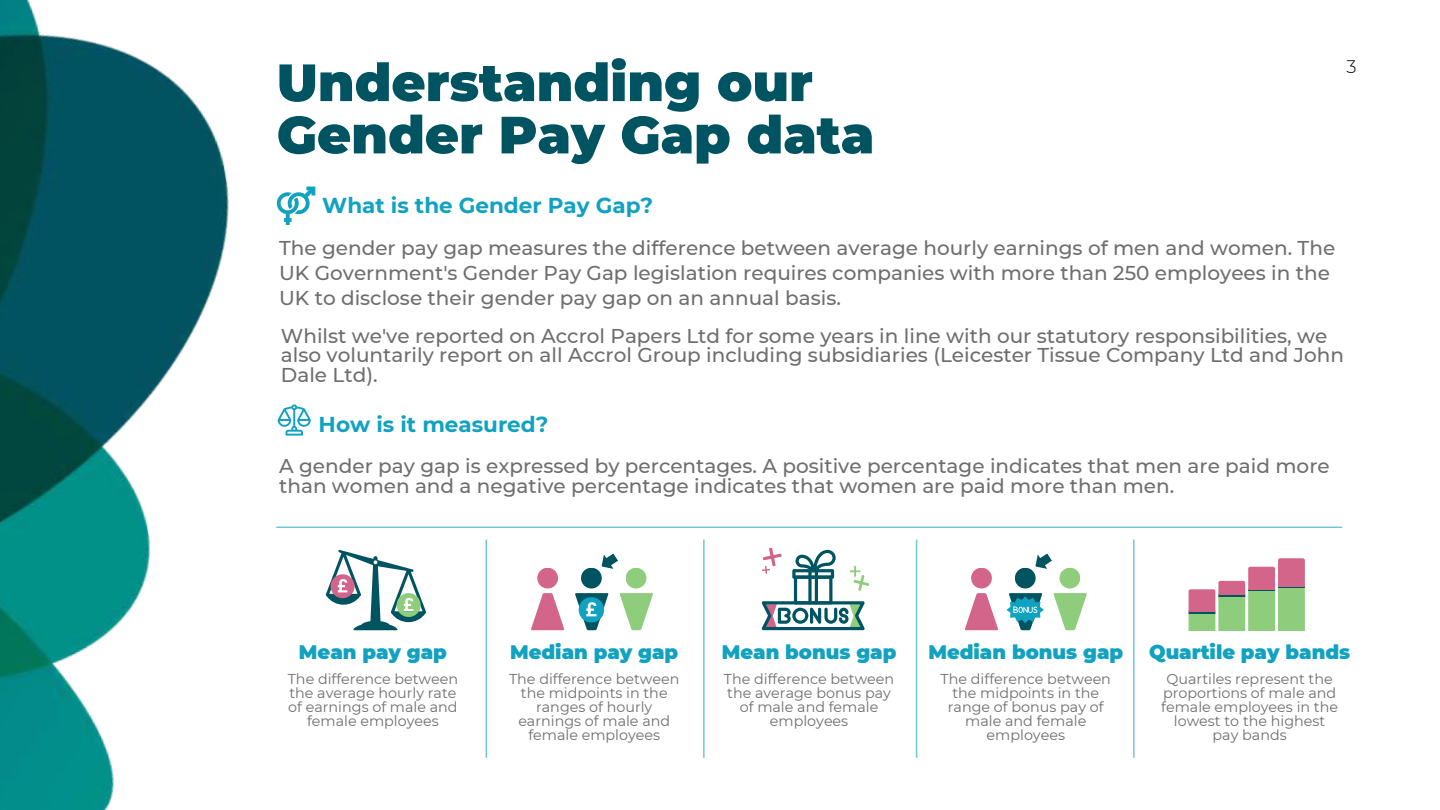
<style>
.page{position:relative;width:1440px;height:810px;background:#fff}
.page>*{position:absolute;margin:0;border:0;box-sizing:border-box;transform-origin:0 0}
.t1{font:900 52.3px/52.3px "Montserrat";color:#005461}
.t2{font:700 21.5px "Montserrat";color:#10a2c0}
.t3{font:500 20px/19.5px "Montserrat";color:#6e6e70}
.t4{font:900 19.5px "Montserrat";color:#10a2c0}
.t5{font:300 18.1px "Montserrat";color:#000}
.t6{font:14.3px/14px "Montserrat";color:#6e6e70;text-align:center}
</style>
<div class="page">
<img style="left:0;top:0;width:579px;height:810px">
<svg style="left:277px;top:187px;width:38px;height:38px"></svg>
<hr style="left:486px;top:540px;width:1px;height:218px;background:#70c7d9">
<hr style="left:703px;top:540px;width:2px;height:218px;background:#70c7d9">
<hr style="left:916px;top:540px;width:1px;height:218px;background:#70c7d9">
<hr style="left:1133px;top:540px;width:2px;height:218px;background:#70c7d9">
<hr style="left:276px;top:527px;width:1066px;height:1px;background:#70c7d9">
<svg style="left:278px;top:404px;width:33px;height:32px"></svg>
<svg style="left:531px;top:593px;width:33px;height:37px"></svg>
<div style="left:537px;top:568px;width:21px;height:21px;background:#d26589;border-radius:50%"></div>
<div style="left:581px;top:568px;width:21px;height:21px;background:#005461;border-radius:50%"></div>
<svg style="left:620px;top:593px;width:33px;height:37px"></svg>
<div style="left:626px;top:568px;width:20px;height:21px;background:#8ecd7b;border-radius:50%"></div>
<svg style="left:602px;top:553px;width:16px;height:16px"></svg>
<svg style="left:326px;top:550px;width:100px;height:80px"></svg>
<svg style="left:1189px;top:558px;width:116px;height:72px"></svg>
<svg style="left:761px;top:547px;width:108px;height:83px"></svg>
<svg style="left:965px;top:593px;width:33px;height:37px"></svg>
<div style="left:971px;top:568px;width:21px;height:21px;background:#d26589;border-radius:50%"></div>
<div style="left:1015px;top:568px;width:21px;height:21px;background:#005461;border-radius:50%"></div>
<svg style="left:1054px;top:593px;width:33px;height:37px"></svg>
<div style="left:1059px;top:568px;width:21px;height:21px;background:#8ecd7b;border-radius:50%"></div>
<svg style="left:1035px;top:553px;width:17px;height:16px"></svg>
<svg style="left:1007px;top:593px;width:37px;height:37px"></svg>
<svg style="left:575px;top:593px;width:33px;height:37px"></svg>
<h1 class="t1" style="left:277px;top:56px;width:599px">Understanding our<br>Gender Pay Gap data</h1>
<p class="t5" style="left:1346px;top:55px;width:12px">3</p>
<p class="t2" style="left:322px;top:192px;width:333px">What is the Gender Pay Gap?</p>
<p class="t3" style="left:279px;top:236px;width:1058px;line-height:24.8px">The gender pay gap measures the difference between average hourly earnings of men and women. The<br>UK Government's Gender Pay Gap legislation requires companies with more than 250 employees in the<br>UK to disclose their gender pay gap on an annual basis.</p>
<p class="t3" style="left:281px;top:326px;width:1065px">Whilst we've reported on Accrol Papers Ltd for some years in line with our statutory responsibilities, we also voluntarily report on all Accrol Group including subsidiaries (Leicester Tissue Company Ltd and John<br>Dale Ltd).</p>
<p class="t2" style="left:319px;top:411px;width:231px">How is it measured?</p>
<p class="t3" style="left:279px;top:456px;width:1052px">A gender pay gap is expressed by percentages. A positive percentage indicates that men are paid more than women and a negative percentage indicates that women are paid more than men.</p>
<p class="t4" style="left:299px;top:640px;width:150px">Mean pay gap</p>
<p class="t6" style="left:288px;top:672px;width:172px">The difference between the average hourly rate of earnings of male and female employees</p>
<p class="t4" style="left:510px;top:640px;width:170px">Median pay gap</p>
<p class="t6" style="left:509px;top:672px;width:172px">The difference between the midpoints in the ranges of hourly earnings of male and female employees</p>
<p class="t4" style="left:722px;top:640px;width:176px">Mean bonus gap</p>
<p class="t6" style="left:724px;top:672px;width:172px">The difference between the average bonus pay of male and female employees</p>
<p class="t4" style="left:928px;top:640px;width:196px">Median bonus gap</p>
<p class="t4" style="left:1149px;top:640px;width:203px">Quartile pay bands</p>
<p class="t6" style="left:1161px;top:672px;width:178px">Quartiles represent the proportions of male and female employees in the lowest to the highest pay bands</p>
<p class="t6" style="left:941px;top:672px;width:172px">The difference between the midpoints in the range of bonus pay of male and female employees</p>
</div>
